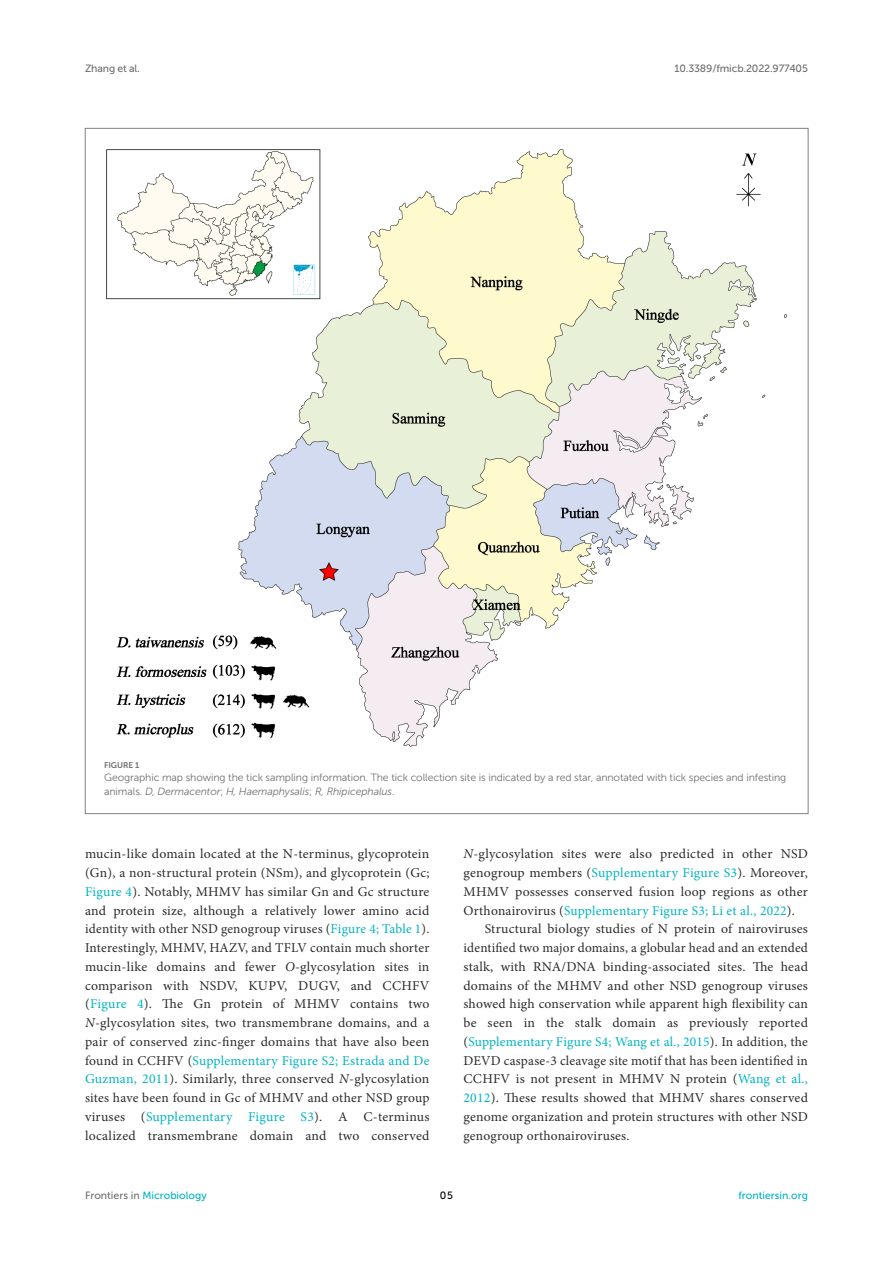
<style>
.page{position:relative;width:893px;height:1263px;background:#fff}
.page>*{position:absolute;margin:0;border:0;box-sizing:border-box;transform-origin:0 0}
.TEXT{font:13.5px/18.8px "Minion Pro";letter-spacing:.015em;color:#2b2b2a;text-align:justify}
.FIG_LEG{font:10.5px/13.5px "Museo Sans 300";letter-spacing:-.01em;color:#706f70}
.t1{font:10.5px "Museo Sans 500";color:#00b4c4}
.t2{font:10.5px "Museo Sans 500";letter-spacing:-.015em;color:#706f70}
.t3{font:10.5px "Museo Sans 500";color:#000}
.FIG_HD{font:8.25px "Museo Sans 700";letter-spacing:-.01em;color:#706f70}
.s1{font-style:italic}
.s2{color:#00b4c4}
.s3{color:#00b9c9}
.s4{color:#706f70}
</style>
<div class="page">
<img style="left:106px;top:149px;width:681px;height:598px">
<p class="t2" style="left:85px;top:63px;width:56px">Zhang et al.</p>
<p class="t2" style="left:674px;top:63px;width:135px">10.3389/fmicb.2022.977405</p>
<p class="FIG_HD" style="left:104px;top:760px;width:37px">FIGURE 1</p>
<p class="FIG_LEG" style="left:104px;top:771px;width:684px">Geographic map showing the tick sampling information. The tick collection site is indicated by a red star, annotated with tick species and infesting animals. <span class="s1">D, Dermacentor</span>; <span class="s1">H, Haemaphysalis</span>; <span class="s1">R, Rhipicephalus</span>.</p>
<p class="TEXT" style="left:85px;top:845px;width:346px">mucin-like domain located at the N-terminus, glycoprotein (Gn), a non-structural protein (NSm), and glycoprotein (Gc; <span class="s2">Figure 4</span>). Notably, MHMV has similar Gn and Gc structure and protein size, although a relatively lower amino acid identity with other NSD genogroup viruses (<span class="s2">Figure 4</span><span class="s3">;</span> <span class="s2">Table 1</span>).<br>Interestingly, MHMV, HAZV, and TFLV contain much shorter mucin-like domains and fewer <span class="s1">O</span>-glycosylation sites in comparison with NSDV, KUPV, DUGV, and CCHFV (<span class="s2">Figure 4</span>). The Gn protein of MHMV contains two <span class="s1">N</span>-glycosylation sites, two transmembrane domains, and a pair of conserved zinc-finger domains that have also been found in CCHFV (<span class="s2">Supplementary Figure S2</span><span class="s3">;</span> <span class="s2">Estrada and De Guzman, 2011</span>). Similarly, three conserved <span class="s1">N</span>-glycosylation sites have been found in Gc of MHMV and other NSD group viruses (<span class="s2">Supplementary Figure S3</span>). A C-terminus localized transmembrane domain and two conserved</p>
<p class="TEXT" style="left:463px;top:845px;width:346px"><span class="s1">N</span>-glycosylation sites were also predicted in other NSD genogroup members (<span class="s2">Supplementary Figure S3</span>). Moreover, MHMV possesses conserved fusion loop regions as other Orthonairovirus (<span class="s2">Supplementary Figure S3</span><span class="s3">;</span> <span class="s2">Li et al., 2022</span>).</p>
<p class="TEXT" style="left:463px;top:920px;width:346px;text-indent:21px">Structural biology studies of N protein of nairoviruses identified two major domains, a globular head and an extended stalk, with RNA/DNA binding-associated sites. The head domains of the MHMV and other NSD genogroup viruses showed high conservation while apparent high flexibility can be seen in the stalk domain as previously reported (<span class="s2">Supplementary Figure S4</span><span class="s3">;</span> <span class="s2">Wang et al., 2015</span>). In addition, the DEVD caspase-3 cleavage site motif that has been identified in CCHFV is not present in MHMV N protein (<span class="s2">Wang et al., 2012</span>). These results showed that MHMV shares conserved genome organization and protein structures with other NSD genogroup orthonairoviruses.</p>
<p class="t1" style="left:85px;top:1190px;width:123px"><span class="s4">Frontiers in</span> Microbiology</p>
<p class="t3" style="left:440px;top:1190px;width:14px">05</p>
<p class="t1" style="left:738px;top:1190px;width:71px">frontiersin.org</p>
</div>
